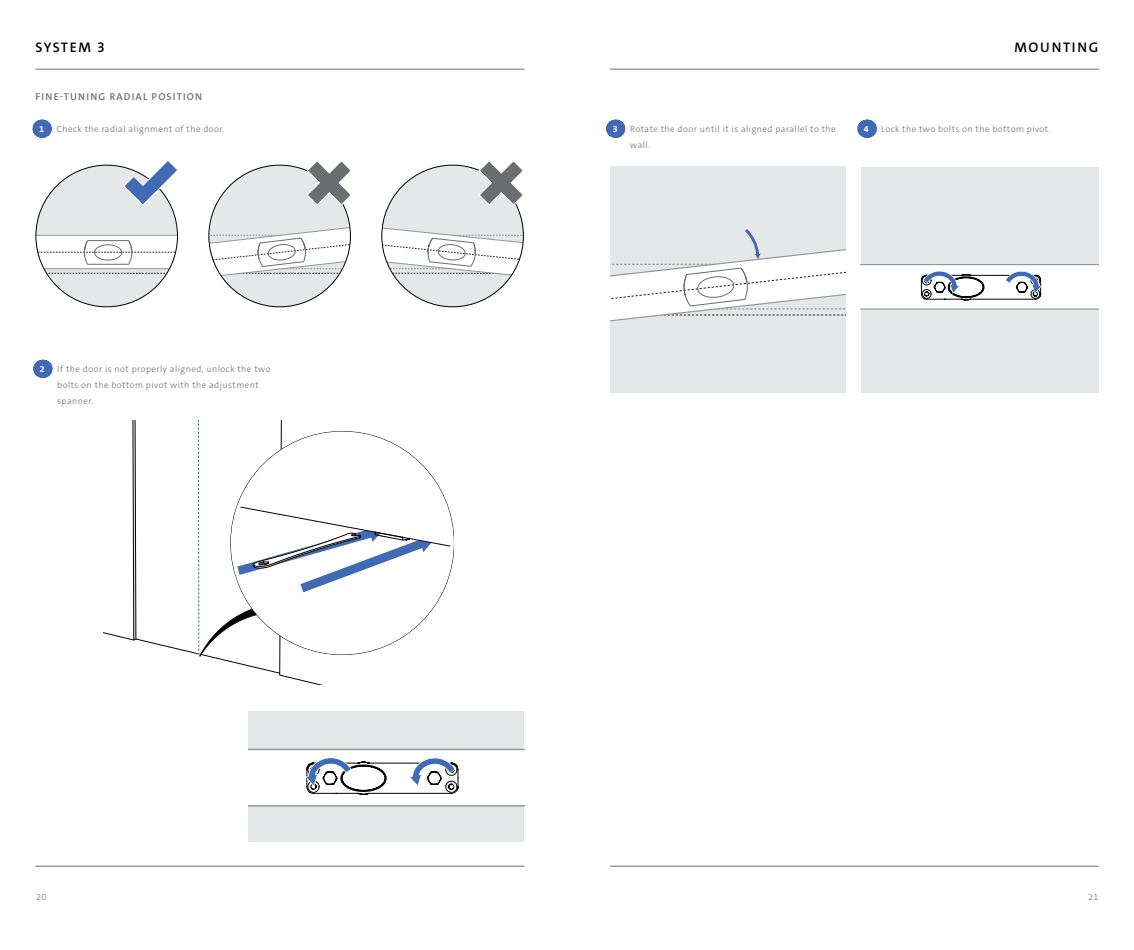
<style>
.page{position:relative;width:1134px;height:950px;background:#fff}
.page>*{position:absolute;margin:0;border:0;box-sizing:border-box;transform-origin:0 0}
.Heading_01_Right_Ali{font:600 14px "The Sans C5";letter-spacing:.12em;color:#010101}
.Heading_01{font:600 14px "The Sans C5";letter-spacing:.095em;color:#010101}
.Heading_02{font:600 10px "The Sans C5";letter-spacing:.12em;color:#6c6d70}
.t1{font:300 9px/16px "The Sans C5";letter-spacing:.05em;color:#6c6d70}
.t2{font:700 9px "The Sans C5";color:#fff}
</style>
<div class="page">
<hr style="left:35px;top:69px;width:489px;height:1px;background:#6c6d70">
<hr style="left:35px;top:866px;width:489px;height:1px;background:#6c6d70">
<hr style="left:610px;top:69px;width:489px;height:1px;background:#6c6d70">
<hr style="left:610px;top:866px;width:489px;height:1px;background:#6c6d70">
<div style="left:36px;top:165px;width:141px;height:142px;background:#e6e7e9;border-radius:71px"></div>
<svg style="left:36px;top:235px;width:141px;height:39px"></svg>
<div style="left:209px;top:165px;width:141px;height:142px;background:#e6e7e9;border-radius:71px"></div>
<div style="left:382px;top:165px;width:141px;height:142px;background:#e6e7e9;border-radius:71px"></div>
<svg style="left:382px;top:224px;width:141px;height:83px"></svg>
<svg style="left:123px;top:161px;width:54px;height:45px"></svg>
<svg style="left:209px;top:161px;width:142px;height:119px"></svg>
<svg style="left:478px;top:161px;width:45px;height:45px"></svg>
<svg style="left:42px;top:120px;width:1px;height:18px"></svg>
<svg style="left:42px;top:360px;width:2px;height:18px"></svg>
<svg style="left:132px;top:420px;width:225px;height:254px"></svg>
<svg style="left:231px;top:431px;width:223px;height:223px"></svg>
<div style="left:249px;top:711px;width:275px;height:131px;background:#e6e7e9"></div>
<svg style="left:249px;top:748px;width:275px;height:58px"></svg>
<svg style="left:615px;top:120px;width:1px;height:18px"></svg>
<svg style="left:866px;top:120px;width:2px;height:18px"></svg>
<div style="left:610px;top:167px;width:236px;height:225px;background:#e6e7e9"></div>
<svg style="left:610px;top:229px;width:236px;height:93px"></svg>
<div style="left:861px;top:167px;width:237px;height:225px;background:#e6e7e9"></div>
<svg style="left:861px;top:264px;width:237px;height:46px"></svg>
<p class="Heading_01" style="left:36px;top:38px;width:71px">SYSTEM 3</p>
<p class="Heading_02" style="left:36px;top:90px;width:168px">FINE-TUNING RADIAL POSITION</p>
<p class="t2" style="left:39px;top:123px;width:6px">1</p>
<p class="t1" style="left:57px;top:121px;width:169px">Check the radial alignment of the door.</p>
<p class="t2" style="left:40px;top:363px;width:6px">2</p>
<p class="t1" style="left:57px;top:361px;width:215px">If the door is not properly aligned, unlock the two bolts on the bottom pivot with the adjustment spanner.</p>
<p class="Heading_01_Right_Ali" style="left:1014px;top:38px;width:85px">MOUNTING</p>
<p class="t2" style="left:613px;top:123px;width:6px">3</p>
<p class="t1" style="left:630px;top:121px;width:207px">Rotate the door until it is aligned parallel to the wall.</p>
<p class="t2" style="left:864px;top:123px;width:6px">4</p>
<p class="t1" style="left:881px;top:121px;width:171px">Lock the two bolts on the bottom pivot.</p>
<p class="t1" style="left:36px;top:889px;width:12px">20</p>
<p class="t1" style="left:1088px;top:889px;width:12px">21</p>
</div>
